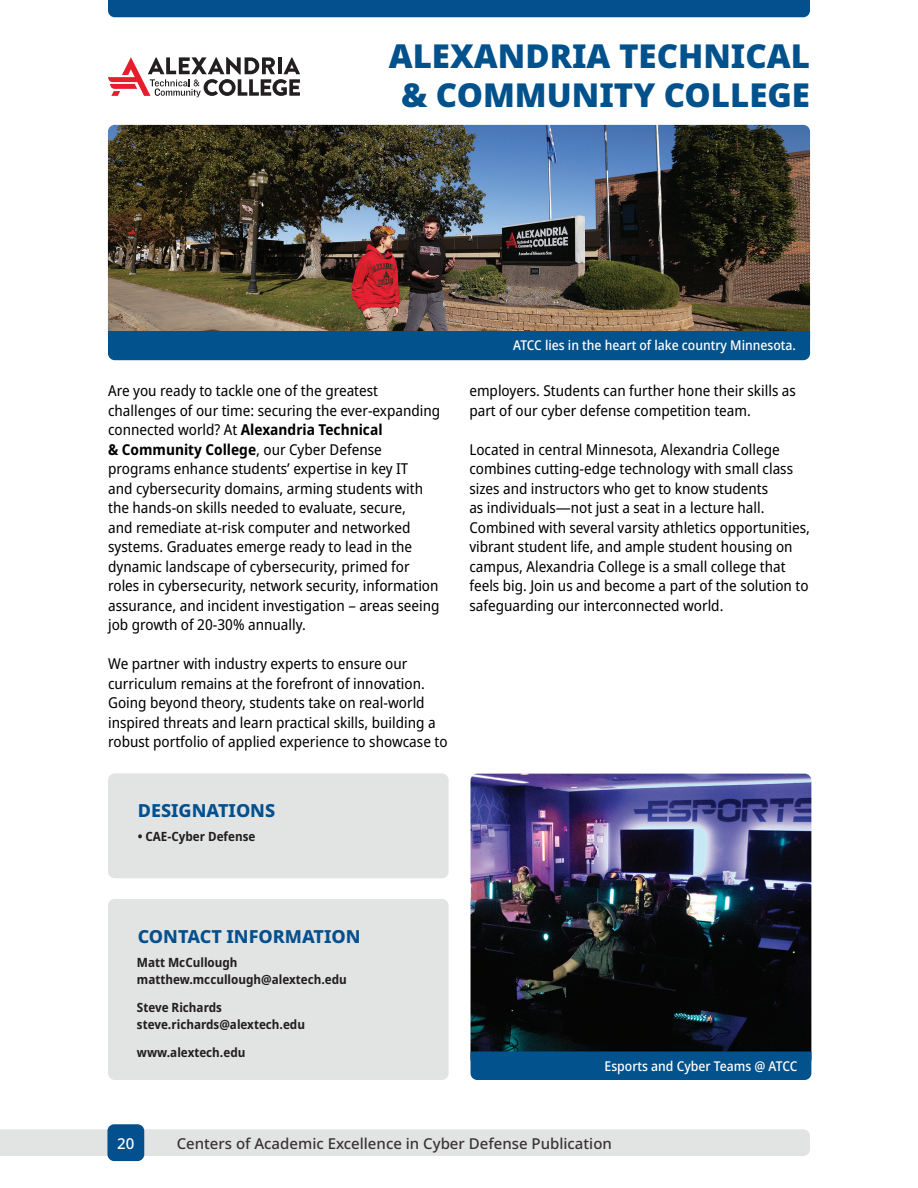
<style>
.page{position:relative;width:918px;height:1188px;background:#fff}
.page>*{position:absolute;margin:0;border:0;box-sizing:border-box;transform-origin:0 0}
.t1{font:900 33px/39.6px "Noto Sans";color:#01518c;text-align:center}
.t2{font:800 18px "Noto Sans";color:#04508e}
.t3{font:semi-condensed 15px/19.5px "Noto Sans";color:#000}
.t4{font:500 15px "Noto Sans";color:#393334}
.t5{font:500 15px "Noto Sans";color:#fff}
.t6{font:500 semi-condensed 13.5px "Noto Sans";color:#fff}
.t7{font:700 semi-condensed 12.75px/16.5px "Noto Sans";color:#231f20}
.s1{font-weight:700}
</style>
<div class="page">
<div style="left:0;top:1129px;width:810px;height:27px;background:#e2e3e3"></div>
<div style="left:107px;top:1124px;width:37px;height:37px;background:#04508e;border-radius:7px"></div>
<div style="left:108px;top:0;width:702px;height:17px;background:#04508e"></div>
<div style="left:108px;top:899px;width:341px;height:181px;background:#e2e3e3;border-radius:7px"></div>
<div style="left:108px;top:773px;width:341px;height:105px;background:#e2e3e3;border-radius:7px"></div>
<img style="left:108px;top:125px;width:702px;height:206px">
<div style="left:108px;top:331px;width:702px;height:29px;background:#01528d"></div>
<svg style="left:108px;top:57px;width:192px;height:40px"></svg>
<img style="left:471px;top:774px;width:340px;height:277px">
<div style="left:471px;top:1051px;width:340px;height:29px;background:#01528d"></div>
<h1 class="t1" style="left:389px;top:36px;width:423px">ALEXANDRIA TECHNICAL &amp; COMMUNITY COLLEGE</h1>
<p class="t3" style="left:108px;top:382px;width:334px">Are you ready to tackle one of the greatest challenges of our time: securing the ever-expanding connected world? At <span class="s1">Alexandria Technical<br>&amp; Community College</span>, our Cyber Defense programs enhance students’ expertise in key IT<br>and cybersecurity domains, arming students with the hands-on skills needed to evaluate, secure,<br>and remediate at-risk computer and networked systems. Graduates emerge ready to lead in the dynamic landscape of cybersecurity, primed for roles in cybersecurity, network security, information assurance, and incident investigation – areas seeing job growth of 20-30% annually.</p>
<p class="t3" style="left:108px;top:655px;width:341px">We partner with industry experts to ensure our curriculum remains at the forefront of innovation.<br>Going beyond theory, students take on real-world inspired threats and learn practical skills, building a robust portfolio of applied experience to showcase to</p>
<p class="t2" style="left:138px;top:798px;width:139px">DESIGNATIONS</p>
<p class="t7" style="left:138px;top:828px;width:119px">• CAE-Cyber Defense</p>
<p class="t6" style="left:513px;top:336px;width:284px">ATCC lies in the heart of lake country Minnesota.</p>
<p class="t3" style="left:469px;top:382px;width:328px">employers. Students can further hone their skills as part of our cyber defense competition team.</p>
<p class="t3" style="left:469px;top:440px;width:342px">Located in central Minnesota, Alexandria College combines cutting-edge technology with small class sizes and instructors who get to know students<br>as individuals—not just a seat in a lecture hall.<br>Combined with several varsity athletics opportunities, vibrant student life, and ample student housing on campus, Alexandria College is a small college that feels big. Join us and become a part of the solution to safeguarding our interconnected world.</p>
<p class="t2" style="left:138px;top:924px;width:224px">CONTACT INFORMATION</p>
<p class="t7" style="left:137px;top:955px;width:212px">Matt McCullough matthew.mccullough@alextech.edu</p>
<p class="t7" style="left:137px;top:1000px;width:170px">Steve Richards steve.richards@alextech.edu</p>
<p class="t7" style="left:137px;top:1045px;width:110px">www.alextech.edu</p>
<p class="t6" style="left:605px;top:1056px;width:194px">Esports and Cyber Teams @ ATCC</p>
<p class="t5" style="left:117px;top:1133px;width:19px">20</p>
<p class="t4" style="left:177px;top:1132px;width:437px">Centers of Academic Excellence in Cyber Defense Publication</p>
</div>
